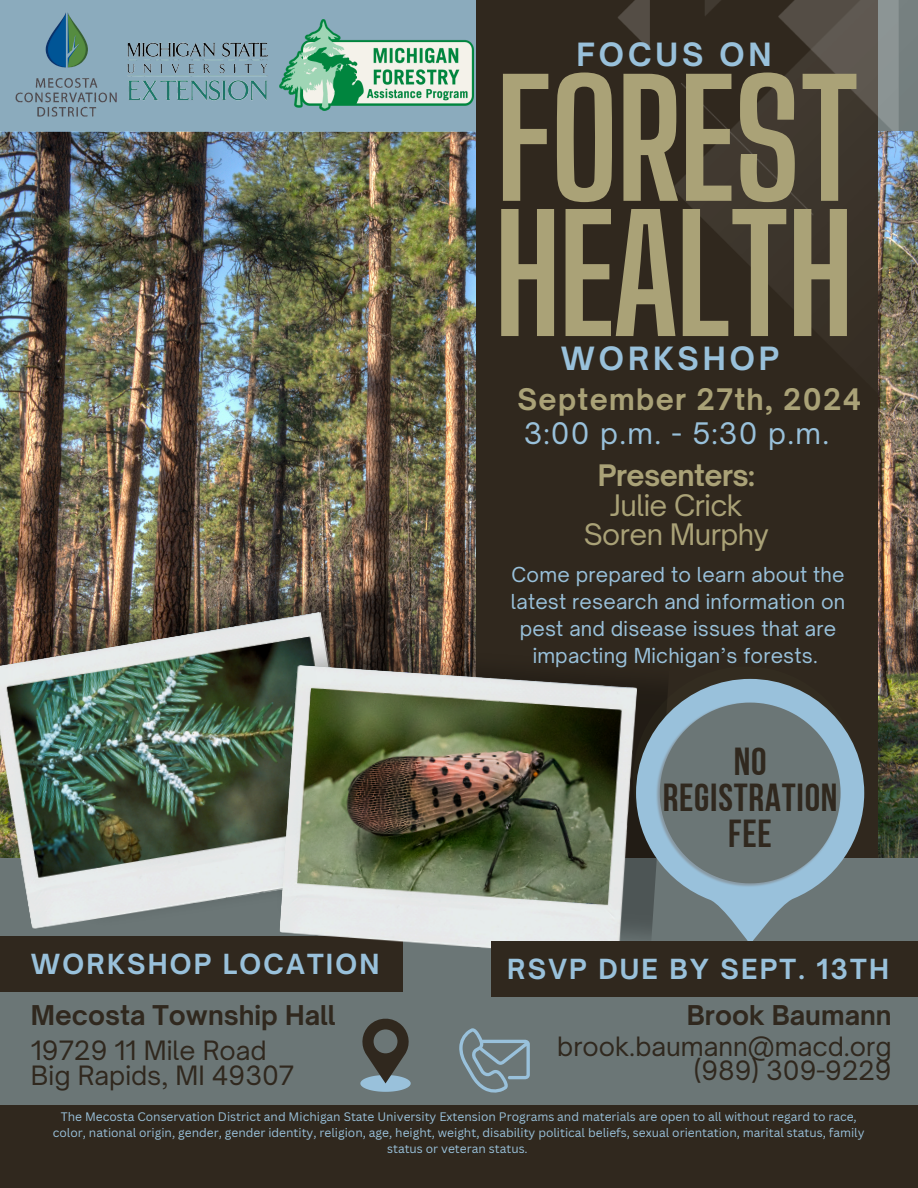
<style>
.page{position:relative;width:918px;height:1188px;background:#6b7676}
.page>*{position:absolute;margin:0;border:0;box-sizing:border-box;transform-origin:0 0}
.t1{font:700 158.85px "Big Shoulders Display";letter-spacing:-.02em;color:#aaa277}
.t2{font:39px/36px "Bebas Neue Cyrillic";letter-spacing:.02em;color:#30281e;text-align:center}
.t3{font:700 30.75px "Open Sauce One";letter-spacing:.13em;color:#99c1db}
.t4{font:28.35px/29.2px "Open Sauce One";letter-spacing:-.02em;color:#aaa277;text-align:center}
.t5{font:700 28.35px "Open Sauce One";letter-spacing:.045em;color:#aaa277}
.t6{font:28.35px "Open Sauce One";color:#99c1db}
.t7{font:700 26.55px "Open Sauce One";letter-spacing:.085em;color:#99c1db}
.t8{font:700 26.1px "Open Sauce One";color:#30281e}
.t9{font:25.5px "Open Sauce One";color:#30281e}
.t10{font:19.8px/27px "Open Sauce One";letter-spacing:.01em;color:#99c1db;text-align:center}
.t11{font:12px/16px "Canva Sans";color:#99c1db;text-align:center}
.s1{font-weight:700}
</style>
<div class="page">
<img style="left:0;top:131px;width:918px;height:726px">
<img style="left:26px;top:566px;width:407px;height:70px">
<div style="left:476px;top:0;width:402px;height:857px;background:#30281e"></div>
<div style="left:0;top:936px;width:402px;height:56px;background:#30281e"></div>
<svg style="left:360px;top:1018px;width:51px;height:74px"></svg>
<img style="left:0;top:612px;width:365px;height:317px">
<img style="left:270px;top:636px;width:206px;height:293px">
<img style="left:279px;top:665px;width:357px;height:293px">
<svg style="left:633px;top:667px;width:121px;height:263px"></svg>
<svg style="left:636px;top:679px;width:228px;height:263px"></svg>
<img style="left:656px;top:883px;width:185px;height:4px">
<svg style="left:656px;top:690px;width:185px;height:193px;background:#738389"></svg>
<img style="left:618px;top:0;width:300px;height:463px">
<div style="left:0;top:0;width:476px;height:131px;background:#8babbd"></div>
<img style="left:15px;top:12px;width:102px;height:105px">
<img style="left:127px;top:42px;width:141px;height:59px">
<div style="left:491px;top:942px;width:427px;height:55px;background:#30281e"></div>
<svg style="left:459px;top:1028px;width:71px;height:65px"></svg>
<div style="left:0;top:1105px;width:918px;height:83px;background:#30281e"></div>
<img style="left:279px;top:19px;width:195px;height:91px">
<h5 class="t3" style="left:577px;top:36px;width:197px">FOCUS ON</h5>
<h5 class="t1" style="left:496px;top:45px;width:366px">FOREST</h5>
<p class="t1" style="left:494px;top:180px;width:362px">HEALTH</p>
<h2 class="t3" style="left:561px;top:340px;width:220px">WORKSHOP</h2>
<p class="t5" style="left:518px;top:382px;width:345px">September 27th, 2024</p>
<p class="t6" style="left:524px;top:416px;width:307px">3:00 p.m. - 5:30 p.m.</p>
<p class="t4" style="left:584px;top:461px;width:187px"><span class="s1">Presenters:<br></span>Julie Crick<br>Soren Murphy</p>
<p class="t10" style="left:511px;top:561px;width:336px">Come prepared to learn about the latest research and information on pest and disease issues that are impacting Michigan’s forests.</p>
<p class="t7" style="left:31px;top:947px;width:350px">WORKSHOP LOCATION</p>
<h1 class="t8" style="left:31px;top:999px;width:306px">Mecosta Township Hall</h1>
<p class="t9" style="left:31px;top:1034px;width:237px">19729 11 Mile Road</p>
<p class="t9" style="left:31px;top:1059px;width:265px">Big Rapids, MI 49307</p>
<p class="t2" style="left:663px;top:747px;width:176px">NO<br>REGISTRATION<br>FEE</p>
<h6 class="t7" style="left:507px;top:952px;width:383px">RSVP DUE BY SEPT. 13TH</h6>
<h6 class="t8" style="left:687px;top:999px;width:206px">Brook Baumann</h6>
<p class="t9" style="left:557px;top:1030px;width:336px">brook.baumann@macd.org</p>
<p class="t9" style="left:694px;top:1055px;width:199px">(989) 309-9229</p>
<p class="t11" style="left:53px;top:1109px;width:813px">The Mecosta Conservation District and Michigan State University Extension Programs and materials are open to all without regard to race, color, national origin, gender, gender identity, religion, age, height, weight, disability political beliefs, sexual orientation, marital status, family status or veteran status.</p>
</div>
